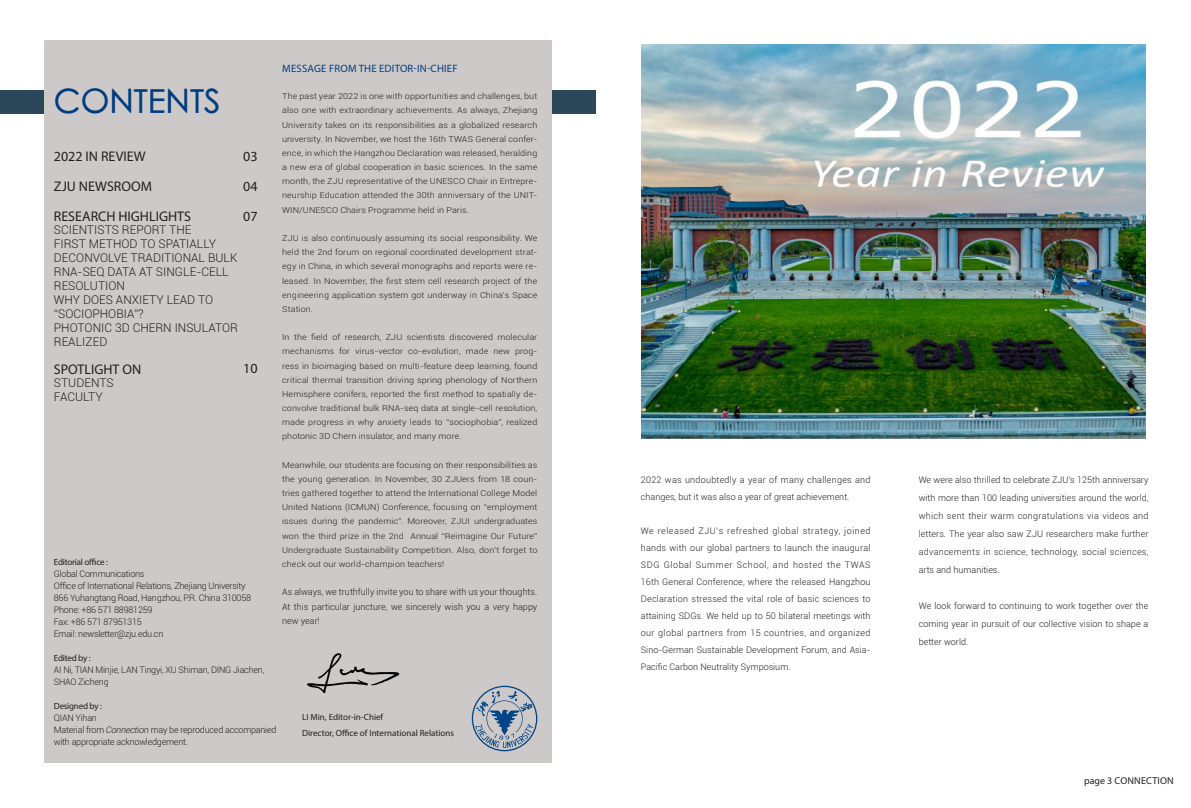
<style>
.page{position:relative;width:1191px;height:808px;background:#fff}
.page>*{position:absolute;margin:0;border:0;box-sizing:border-box;transform-origin:0 0}
.t1{font:500 33px "ST Heiti TC";color:#003d80}
.t2{font:14px "Myriad Pro";color:#231f20}
.t3{font:300 12px/14px "Roboto";color:#231f20}
.t4{font:10.7px "Myriad Pro";letter-spacing:.02em;color:#003d80}
.t5{font:10px "Myriad Pro";letter-spacing:.02em;color:#231f20}
.t6{font:300 9px/17px "Roboto";letter-spacing:-.025em;color:#231f20;text-align:justify}
.t7{font:300 9px/17px "Roboto";letter-spacing:.02em;color:#231f20}
.t8{font:9px "Myriad Pro";color:#231f20}
.t9{font:9px "Myriad Pro";letter-spacing:-.025em;color:#231f20}
.t10{font:300 8.2px/14.2px "Roboto";letter-spacing:.01em;color:#231f20;text-align:justify;scale:1.1 1}
.s1{font-style:italic}
</style>
<div class="page">
<div style="left:0;top:90px;width:595px;height:24px;background:#2c4759"></div>
<div style="left:44px;top:40px;width:507px;height:723px;background:#cdc9c8"></div>
<svg style="left:472px;top:686px;width:65px;height:65px"></svg>
<img style="left:307px;top:653px;width:93px;height:41px">
<img style="left:641px;top:45px;width:504px;height:393px">
<p class="t4" style="left:282px;top:61px;width:177px">MESSAGE FROM THE EDITOR-IN-CHIEF</p>
<p class="t1" style="left:54px;top:85px;width:168px">CONTENTS</p>
<p class="t10" style="left:282px;top:89px;width:233px">The past year 2022 is one with opportunities and challenges, but also one with extraordinary achievements. As always, Zhejiang University takes on its responsibilities as a globalized research university. In November, we host the 16th TWAS General confer&shy;ence, in which the Hangzhou Declaration was released, heralding a new era of global cooperation in basic sciences. In the same month, the ZJU representative of the UNESCO Chair in Entrepre&shy;neurship Education attended the 30th anniversary of the UNIT-WIN/UNESCO Chairs Programme held in Paris.</p>
<p class="t10" style="left:282px;top:231px;width:233px">ZJU is also continuously assuming its social responsibility. We held the 2nd forum on regional coordinated development strat&shy;egy in China, in which several monographs and reports were re&shy;leased. In November, the first stem cell research project of the engineering application system got underway in China’s Space Station.</p>
<p class="t10" style="left:282px;top:330px;width:233px">In the field of research, ZJU scientists discovered molecular mechanisms for virus-vector co-evolution, made new prog&shy;ress in bioimaging based on multi-feature deep learning, found critical thermal transition driving spring phenology of Northern Hemisphere conifers, reported the first method to spatially de&shy;convolve traditional bulk RNA-seq data at single-cell resolution, made progress in why anxiety leads to “sociophobia”, realized photonic 3D Chern insulator, and many more.</p>
<p class="t10" style="left:282px;top:457px;width:233px">Meanwhile, our students are focusing on their responsibilities as the young generation. In November, 30 ZJUers from 18 coun&shy;tries gathered together to attend the International College Model United Nations (ICMUN) Conference, focusing on “employment issues during the pandemic”. Moreover, ZJUI undergraduates won the third prize in the 2nd Annual “Reimagine Our Future” Undergraduate Sustainability Competition. Also, don’t forget to check out our world-champion teachers!</p>
<p class="t6" style="left:282px;top:585px;width:257px;line-height:14.2px">As always, we truthfully invite you to share with us your thoughts.<br>At this particular juncture, we sincerely wish you a very happy new year!</p>
<p class="t2" style="left:54px;top:148px;width:93px">2022 IN REVIEW</p>
<p class="t2" style="left:54px;top:178px;width:100px">ZJU NEWSROOM</p>
<p class="t2" style="left:54px;top:208px;width:139px">RESEARCH HIGHLIGHTS</p>
<p class="t3" style="left:54px;top:222px;width:185px">SCIENTISTS REPORT THE<br>FIRST METHOD TO SPATIALLY<br>DECONVOLVE TRADITIONAL BULK<br>RNA-SEQ DATA AT SINGLE-CELL<br>RESOLUTION</p>
<p class="t3" style="left:54px;top:292px;width:161px">WHY DOES ANXIETY LEAD TO “SOCIOPHOBIA”?</p>
<p class="t3" style="left:54px;top:320px;width:185px">PHOTONIC 3D CHERN INSULATOR<br>REALIZED</p>
<p class="t2" style="left:54px;top:361px;width:89px">SPOTLIGHT ON</p>
<p class="t3" style="left:54px;top:375px;width:61px">STUDENTS</p>
<p class="t3" style="left:54px;top:389px;width:50px">FACULTY</p>
<p class="t2" style="left:243px;top:148px;width:16px">03</p>
<p class="t2" style="left:243px;top:178px;width:16px">04</p>
<p class="t2" style="left:243px;top:208px;width:16px">07</p>
<p class="t2" style="left:243px;top:360px;width:16px">10</p>
<p class="t9" style="left:54px;top:556px;width:56px">Editorial office :</p>
<p class="t6" style="left:54px;top:565px;width:92px">Global Communications</p>
<p class="t6" style="left:54px;top:577px;width:193px">Office of International Relations, Zhejiang University</p>
<p class="t6" style="left:54px;top:589px;width:199px">866 Yuhangtang Road, Hangzhou, P.R. China 310058</p>
<p class="t6" style="left:54px;top:601px;width:100px">Phone: +86 571 88981259</p>
<p class="t6" style="left:54px;top:613px;width:89px">Fax: +86 571 87951315</p>
<p class="t6" style="left:54px;top:625px;width:111px">Email: newsletter@zju.edu.cn</p>
<p class="t9" style="left:54px;top:652px;width:38px">Edited by :</p>
<p class="t6" style="left:54px;top:661px;width:212px">AI Ni, TIAN Minjie, LAN Tingyi, XU Shiman, DING Jiachen,</p>
<p class="t6" style="left:54px;top:673px;width:56px">SHAO Zicheng</p>
<p class="t9" style="left:54px;top:700px;width:50px">Designed by :</p>
<p class="t6" style="left:54px;top:709px;width:45px">QIAN Yihan</p>
<p class="t6" style="left:54px;top:721px;width:224px">Material from <span class="s1">Connection</span> may be reproduced accompanied</p>
<p class="t6" style="left:54px;top:733px;width:136px">with appropriate acknowledgement.</p>
<p class="t8" style="left:302px;top:711px;width:83px">LI Min, Editor-in-Chief</p>
<p class="t8" style="left:302px;top:727px;width:153px">Director, Office of International Relations</p>
<p class="t7" style="left:641px;top:471px;width:231px">2022 was undoubtedly a year of many challenges and changes, but it was also a year of great achievement.</p>
<p class="t6" style="left:641px;top:522px;width:231px">We released ZJU’s refreshed global strategy, joined hands with our global partners to launch the inaugural SDG Global Summer School, and hosted the TWAS 16th General Conference, where the released Hangzhou Declaration stressed the vital role of basic sciences to attaining SDGs. We held up to 50 bilateral meetings with our global partners from 15 countries, and organized Sino-German Sustainable Development Forum, and Asia-Pacific Carbon Neutrality Symposium.</p>
<p class="t6" style="left:918px;top:470px;width:231px;line-height:18px">We were also thrilled to celebrate ZJU’s 125th anniversary with more than 100 leading universities around the world, which sent their warm congratulations via videos and letters. The year also saw ZJU researchers make further advancements in science, technology, social sciences, arts and humanities.</p>
<p class="t6" style="left:918px;top:596px;width:231px;line-height:18px">We look forward to continuing to work together over the coming year in pursuit of our collective vision to shape a better world.</p>
<p class="t5" style="left:1084px;top:774px;width:91px">page 3 CONNECTION</p>
</div>
